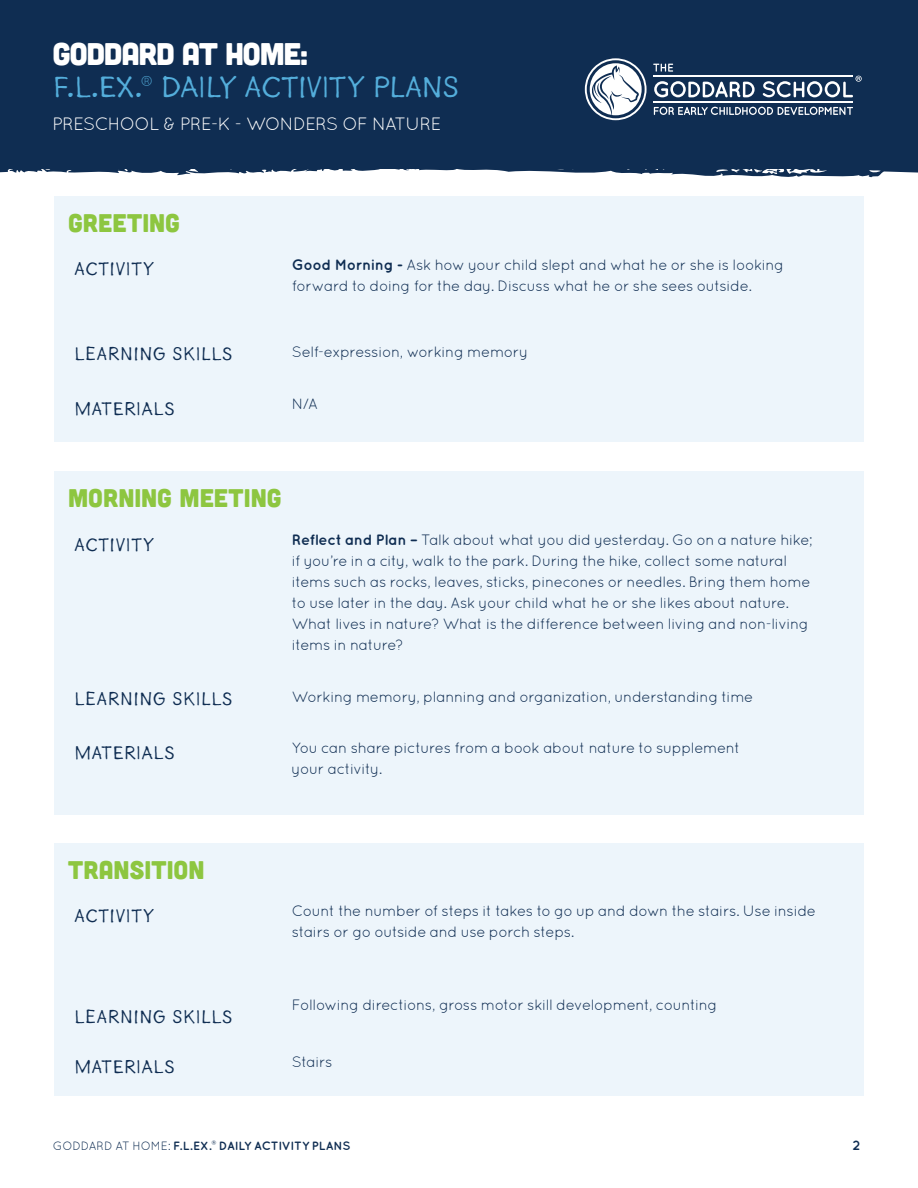
<style>
.page{position:relative;width:918px;height:1188px;background:#fff}
.page>*{position:absolute;margin:0;border:0;box-sizing:border-box;transform-origin:0 0}
.t1{font:31.35px "Goodlife Sans";letter-spacing:-.045em;color:#54aedb}
.t2{font:31.35px "Cubano";letter-spacing:-.045em;color:#fff}
.t3{font:25.5px "Cubano";color:#8dc640}
.t4{font:19.5px "Goodlife Sans";color:#0f2d52}
.t5{font:17.85px "Quicksand";letter-spacing:-.035em;color:#fff}
.t6{font:15px/21px "Quicksand";letter-spacing:-.03em;color:#0f2d52}
.t7{font:700 13.5px "Quicksand";color:#0f2d52}
.t8{font:700 12px "Quicksand";letter-spacing:-.005em;color:#0f2d52}
.s1{font-family:"Quicksand";font-size:28.35px}
.s2{font-weight:700}
.s3{font-weight:400}
</style>
<div class="page">
<div style="left:0;top:0;width:918px;height:168px;background:#0f2d52"></div>
<svg style="left:0;top:168px;width:918px;height:10px"></svg>
<svg style="left:654px;top:107px;width:199px;height:8px"></svg>
<svg style="left:653px;top:64px;width:20px;height:8px"></svg>
<svg style="left:654px;top:81px;width:101px;height:16px"></svg>
<hr style="left:653px;top:75px;width:200px;height:2px;background:#fff">
<hr style="left:653px;top:101px;width:200px;height:2px;background:#fff">
<svg style="left:585px;top:58px;width:62px;height:62px"></svg>
<svg style="left:763px;top:76px;width:99px;height:21px"></svg>
<div style="left:54px;top:196px;width:810px;height:246px;background:#edf5fb"></div>
<div style="left:54px;top:472px;width:810px;height:343px;background:#edf5fb"></div>
<div style="left:54px;top:843px;width:810px;height:253px;background:#edf5fb"></div>
<h1 class="t2" style="left:52px;top:34px;width:257px">GODDARD AT HOME:</h1>
<h1 class="t1" style="left:52px;top:70px;width:409px">F.L.EX.<span class="s1">®</span> DAILY ACTIVITY PLANS</h1>
<p class="t5" style="left:52px;top:114px;width:391px">PRESCHOOL &amp; PRE-K - WONDERS OF NATURE</p>
<h2 class="t3" style="left:68px;top:207px;width:113px">GREETING</h2>
<h3 class="t4" style="left:74px;top:258px;width:82px">ACTIVITY</h3>
<p class="t6" style="left:292px;top:254px;width:494px"><span class="s2">Good Morning -</span> Ask how your child slept and what he or she is looking forward to doing for the day. Discuss what he or she sees outside.</p>
<h3 class="t4" style="left:74px;top:343px;width:160px">LEARNING SKILLS</h3>
<p class="t6" style="left:292px;top:341px;width:238px">Self-expression, working memory</p>
<h3 class="t4" style="left:74px;top:398px;width:102px">MATERIALS</h3>
<p class="t6" style="left:292px;top:393px;width:27px">N/A</p>
<h2 class="t3" style="left:68px;top:482px;width:215px">MORNING MEETING</h2>
<h3 class="t4" style="left:74px;top:534px;width:82px">ACTIVITY</h3>
<p class="t6" style="left:292px;top:530px;width:522px"><span class="s2">Reflect and Plan –</span> Talk about what you did yesterday. Go on a nature hike; if you’re in a city, walk to the park. During the hike, collect some natural items such as rocks, leaves, sticks, pinecones or needles. Bring them home to use later in the day. Ask your child what he or she likes about nature.<br>What lives in nature? What is the difference between living and non-living items in nature?</p>
<h3 class="t4" style="left:74px;top:688px;width:160px">LEARNING SKILLS</h3>
<p class="t6" style="left:292px;top:686px;width:463px">Working memory, planning and organization, understanding time</p>
<h3 class="t4" style="left:74px;top:742px;width:102px">MATERIALS</h3>
<p class="t6" style="left:292px;top:737px;width:450px">You can share pictures from a book about nature to supplement your activity.</p>
<h2 class="t3" style="left:68px;top:854px;width:138px">TRANSITION</h2>
<h3 class="t4" style="left:74px;top:906px;width:82px">ACTIVITY</h3>
<p class="t6" style="left:292px;top:900px;width:526px">Count the number of steps it takes to go up and down the stairs. Use inside stairs or go outside and use porch steps.</p>
<h3 class="t4" style="left:74px;top:1006px;width:160px">LEARNING SKILLS</h3>
<p class="t6" style="left:292px;top:994px;width:427px">Following directions, gross motor skill development, counting</p>
<h3 class="t4" style="left:74px;top:1056px;width:102px">MATERIALS</h3>
<p class="t6" style="left:292px;top:1051px;width:42px">Stairs</p>
<p class="t8" style="left:53px;top:1139px;width:299px"><span class="s3">GODDARD AT HOME:</span> F.L.EX.® DAILY ACTIVITY PLANS</p>
<p class="t7" style="left:852px;top:1137px;width:9px">2</p>
</div>
